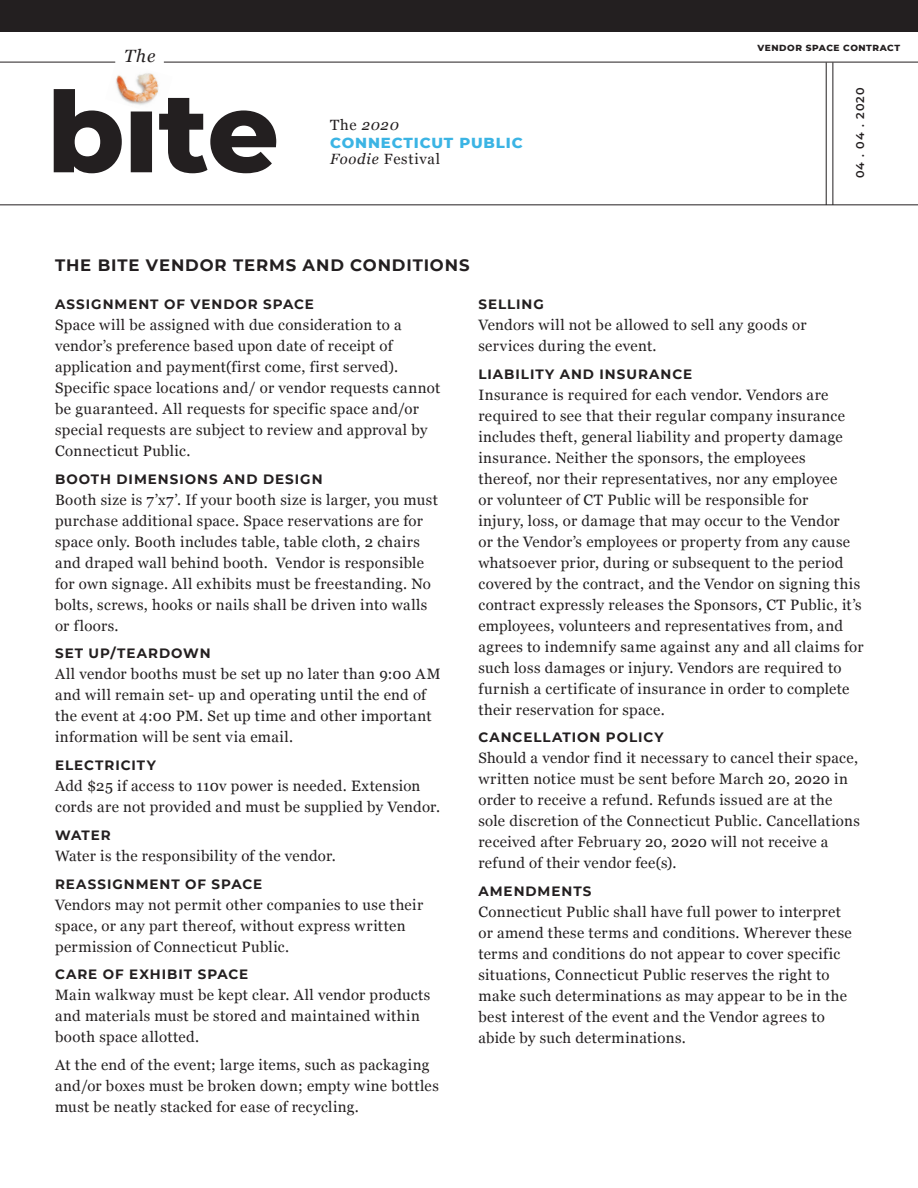
<style>
.page{position:relative;width:918px;height:1188px;background:#fff}
.page>*{position:absolute;margin:0;border:0;box-sizing:border-box;transform-origin:0 0}
.t1{font:italic 17.7px "Georgia";color:#231f20}
.t2{font:700 16.5px "Montserrat";letter-spacing:.05em;color:#231f20}
.t3{font:15px/21px "Georgia";letter-spacing:.025em;color:#231f20}
.t4{font:800 14.85px/16.8px "Montserrat";letter-spacing:.06em;color:#3bb4e4}
.t5{font:italic 14.85px "Georgia";color:#231f20}
.t6{font:700 13.5px "Montserrat";letter-spacing:.07em;color:#231f20}
.t7{font:600 11.25px "Montserrat";letter-spacing:.095em;color:#231f20}
.t8{font:800 9px "Montserrat";letter-spacing:.06em;color:#231f20}
.s1{font-style:normal}
.s2{font-family:"Georgia";font-weight:400;font-style:italic;color:#231f20}
.s3{font-family:"Georgia";font-weight:400;color:#231f20}
</style>
<div class="page">
<img style="left:105px;top:61px;width:68px;height:54px">
<svg style="left:54px;top:89px;width:68px;height:84px"></svg>
<div style="left:131px;top:112px;width:21px;height:60px;background:#231f20"></div>
<svg style="left:159px;top:98px;width:117px;height:75px"></svg>
<hr style="left:0;top:62px;width:115px;height:1px;background:#231f20">
<hr style="left:164px;top:62px;width:754px;height:1px;background:#231f20">
<hr style="left:0;top:205px;width:918px;height:1px;background:#231f20">
<div style="left:0;top:0;width:918px;height:31px;background:#231f20"></div>
<hr style="left:826px;top:62px;width:1px;height:143px;background:#231f20">
<hr style="left:833px;top:62px;width:1px;height:143px;background:#231f20">
<p class="t1" style="left:124px;top:43px;width:33px">The</p>
<p class="t5" style="left:330px;top:114px;width:70px"><span class="s1">The</span> 2020</p>
<p class="t4" style="left:330px;top:133px;width:194px">CONNECTICUT PUBLIC<br><span class="s2">Foodie</span> <span class="s3">Festival</span></p>
<p class="t8" style="left:758px;top:41px;width:144px">VENDOR SPACE CONTRACT</p>
<p class="t7" style="left:852px;top:178px;width:93px;rotate:-90deg">04 . 04 . 2020</p>
<p class="t2" style="left:55px;top:253px;width:416px">THE BITE VENDOR TERMS AND CONDITIONS</p>
<p class="t6" style="left:55px;top:294px;width:260px">ASSIGNMENT OF VENDOR SPACE</p>
<p class="t3" style="left:55px;top:314px;width:387px">Space will be assigned with due consideration to a vendor’s preference based upon date of receipt of application and payment(first come, first served).<br>Specific space locations and/ or vendor requests cannot be guaranteed. All requests for specific space and/or special requests are subject to review and approval by Connecticut Public.</p>
<p class="t6" style="left:55px;top:469px;width:269px">BOOTH DIMENSIONS AND DESIGN</p>
<p class="t3" style="left:55px;top:488px;width:384px">Booth size is 7’x7’. If your booth size is larger, you must purchase additional space. Space reservations are for space only. Booth includes table, table cloth, 2 chairs and draped wall behind booth. Vendor is responsible for own signage. All exhibits must be freestanding. No bolts, screws, hooks or nails shall be driven into walls or floors.</p>
<p class="t6" style="left:55px;top:644px;width:157px">SET UP/TEARDOWN</p>
<p class="t3" style="left:55px;top:663px;width:387px">All vendor booths must be set up no later than 9:00 AM and will remain set- up and operating until the end of the event at 4:00 PM. Set up time and other important information will be sent via email.</p>
<p class="t6" style="left:55px;top:756px;width:102px">ELECTRICITY</p>
<p class="t3" style="left:55px;top:775px;width:387px">Add $25 if access to 110v power is needed. Extension cords are not provided and must be supplied by Vendor.</p>
<p class="t6" style="left:55px;top:825px;width:57px">WATER</p>
<p class="t3" style="left:55px;top:845px;width:282px">Water is the responsibility of the vendor.</p>
<p class="t6" style="left:55px;top:874px;width:209px">REASSIGNMENT OF SPACE</p>
<p class="t3" style="left:55px;top:893px;width:370px">Vendors may not permit other companies to use their space, or any part thereof, without express written permission of Connecticut Public.</p>
<p class="t6" style="left:55px;top:965px;width:195px">CARE OF EXHIBIT SPACE</p>
<p class="t3" style="left:55px;top:984px;width:377px">Main walkway must be kept clear. All vendor products and materials must be stored and maintained within booth space allotted.</p>
<p class="t3" style="left:55px;top:1054px;width:385px">At the end of the event; large items, such as packaging and/or boxes must be broken down; empty wine bottles must be neatly stacked for ease of recycling.</p>
<p class="t6" style="left:478px;top:294px;width:67px">SELLING</p>
<p class="t3" style="left:478px;top:314px;width:330px">Vendors will not be allowed to sell any goods or services during the event.</p>
<p class="t6" style="left:478px;top:364px;width:215px">LIABILITY AND INSURANCE</p>
<p class="t3" style="left:478px;top:383px;width:387px">Insurance is required for each vendor. Vendors are required to see that their regular company insurance includes theft, general liability and property damage insurance. Neither the sponsors, the employees<br>thereof, nor their representatives, nor any employee<br>or volunteer of CT Public will be responsible for<br>injury, loss, or damage that may occur to the Vendor<br>or the Vendor’s employees or property from any cause whatsoever prior, during or subsequent to the period covered by the contract, and the Vendor on signing this contract expressly releases the Sponsors, CT Public, it’s employees, volunteers and representatives from, and agrees to indemnify same against any and all claims for such loss damages or injury. Vendors are required to furnish a certificate of insurance in order to complete their reservation for space.</p>
<p class="t6" style="left:478px;top:728px;width:187px">CANCELLATION POLICY</p>
<p class="t3" style="left:478px;top:747px;width:383px">Should a vendor find it necessary to cancel their space, written notice must be sent before March 20, 2020 in order to receive a refund. Refunds issued are at the sole discretion of the Connecticut Public. Cancellations received after February 20, 2020 will not receive a refund of their vendor fee(s).</p>
<p class="t6" style="left:478px;top:882px;width:115px">AMENDMENTS</p>
<p class="t3" style="left:478px;top:901px;width:375px">Connecticut Public shall have full power to interpret or amend these terms and conditions. Wherever these terms and conditions do not appear to cover specific situations, Connecticut Public reserves the right to make such determinations as may appear to be in the best interest of the event and the Vendor agrees to abide by such determinations.</p>
</div>
